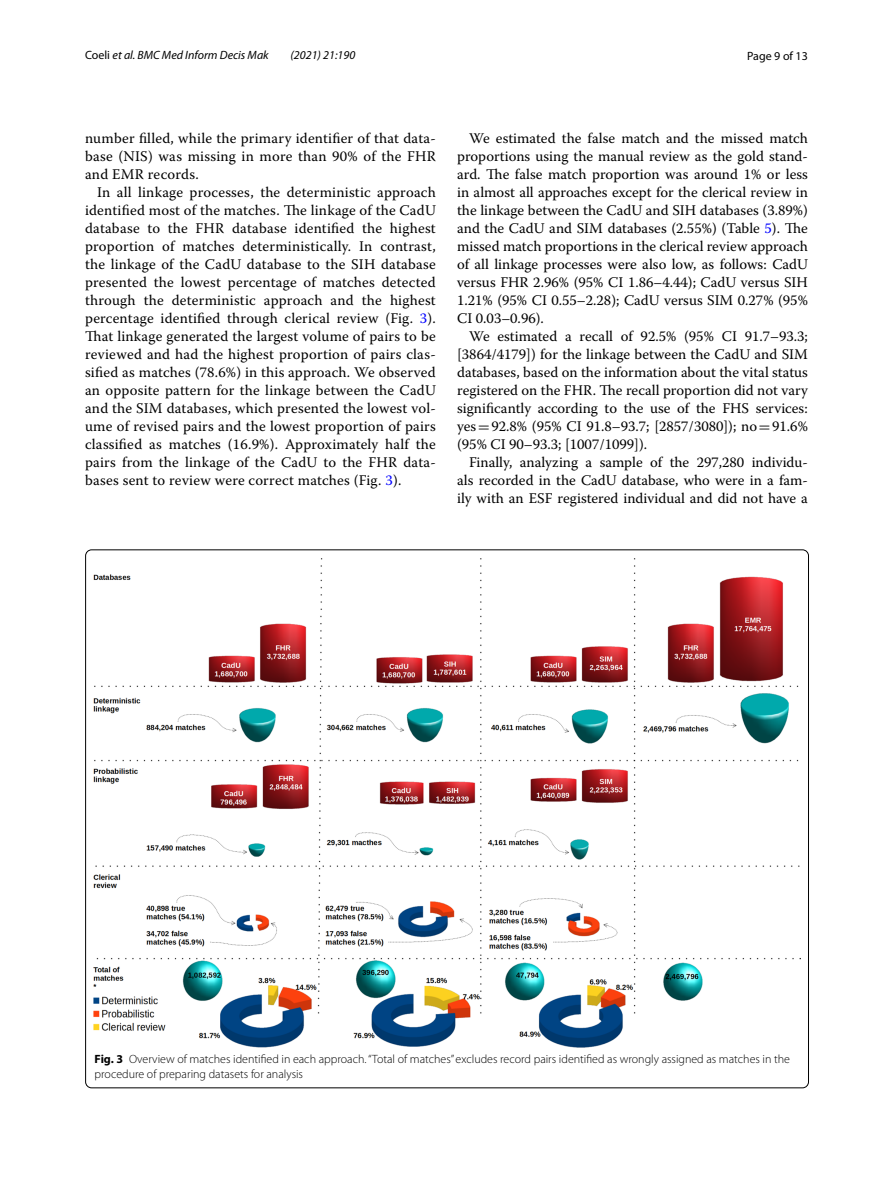
<style>
.page{position:relative;width:893px;height:1187px;background:#fff}
.page>*{position:absolute;margin:0;border:0;box-sizing:border-box;transform-origin:0 0}
.t1{font:14.7px/18px "Warnock Pro";letter-spacing:.005em;color:#000;text-align:justify}
.t2{font:300 12px/15px "Myriad Pro";color:#000}
.t3{font:italic 12px "Myriad Pro";color:#000}
.t4{font:12px "Myriad Pro";color:#000}
.s1{font-style:normal}
.s2{color:#00f}
.s3{font-family:"MTSY"}
.s4{font-weight:700}
</style>
<div class="page">
<img style="left:94px;top:559px;width:706px;height:488px">
<p class="t3" style="left:85px;top:48px;width:185px"><span class="s1">Coeli</span> et al. BMC Med Inform Decis Mak</p>
<p class="t3" style="left:291px;top:48px;width:66px">(2021) 21:190</p>
<p class="t4" style="left:747px;top:48px;width:62px">Page 9 of 13</p>
<p class="t1" style="left:85px;top:128px;width:352px">number filled, while the primary identifier of that data&shy;base (NIS) was missing in more than 90% of the FHR and EMR records.</p>
<p class="t1" style="left:85px;top:182px;width:352px;text-indent:12px">In all linkage processes, the deterministic approach identified most of the matches. The linkage of the CadU database to the FHR database identified the highest proportion of matches deterministically. In contrast, the linkage of the CadU database to the SIH database presented the lowest percentage of matches detected through the deterministic approach and the highest percentage identified through clerical review (Fig. <span class="s2">3</span>).<br>That linkage generated the largest volume of pairs to be reviewed and had the highest proportion of pairs clas&shy;sified as matches (78.6%) in this approach. We observed an opposite pattern for the linkage between the CadU and the SIM databases, which presented the lowest vol&shy;ume of revised pairs and the lowest proportion of pairs classified as matches (16.9%). Approximately half the pairs from the linkage of the CadU to the FHR data&shy;bases sent to review were correct matches (Fig. <span class="s2">3</span>).</p>
<p class="t1" style="left:457px;top:128px;width:352px;text-indent:12px">We estimated the false match and the missed match proportions using the manual review as the gold stand&shy;ard. The false match proportion was around 1% or less in almost all approaches except for the clerical review in the linkage between the CadU and SIH databases (3.89%) and the CadU and SIM databases (2.55%) (Table <span class="s2">5</span>). The missed match proportions in the clerical review approach of all linkage processes were also low, as follows: CadU versus FHR 2.96% (95% CI 1.86–4.44); CadU versus SIH 1.21% (95% CI 0.55–2.28); CadU versus SIM 0.27% (95% CI 0.03–0.96).</p>
<p class="t1" style="left:457px;top:326px;width:352px;text-indent:12px">We estimated a recall of 92.5% (95% CI 91.7–93.3; [3864/4179]) for the linkage between the CadU and SIM databases, based on the information about the vital status registered on the FHR. The recall proportion did not vary significantly according to the use of the FHS services: yes<span class="s3">=</span>92.8% (95% CI 91.8–93.7; [2857/3080]); no<span class="s3">=</span>91.6% (95% CI 90–93.3; [1007/1099]).</p>
<p class="t1" style="left:457px;top:452px;width:352px;text-indent:12px">Finally, analyzing a sample of the 297,280 individu&shy;als recorded in the CadU database, who were in a fam&shy;ily with an ESF registered individual and did not have a</p>
<p class="t2" style="left:95px;top:1051px;width:697px"><span class="s4">Fig. 3</span> Overview of matches identified in each approach. “Total of matches” excludes record pairs identified as wrongly assigned as matches in the procedure of preparing datasets for analysis</p>
</div>
